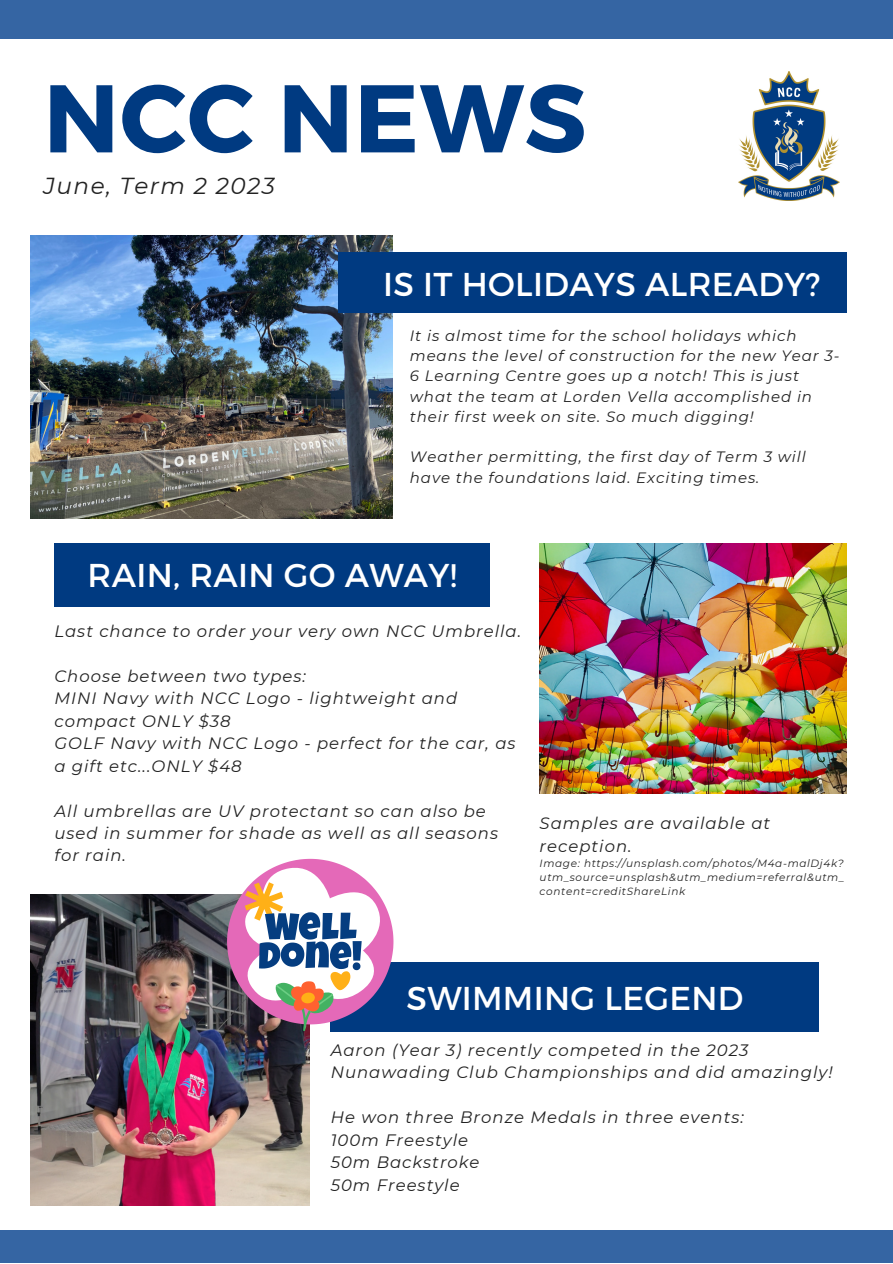
<style>
.page{position:relative;width:893px;height:1264px;background:#fff}
.page>*{position:absolute;margin:0;border:0;box-sizing:border-box;transform-origin:0 0}
.t1{font:700 95.85px "Montserrat";letter-spacing:.01em;color:#003a81}
.t2{font:33px "Montserrat";letter-spacing:.01em;color:#fff}
.t3{font:italic 23.1px "Montserrat";letter-spacing:.06em;color:#222}
.t4{font:italic 16.5px/22.5px "Montserrat";letter-spacing:.06em;color:#222}
.t5{font:italic 15px/20.2px "Montserrat";letter-spacing:.06em;color:#222}
.t6{font:italic 10.5px/14px "Montserrat";letter-spacing:.06em;color:#222;text-align:justify}
</style>
<div class="page">
<div style="left:0;top:1229px;width:892px;height:33px;background:#3565a3"></div>
<div style="left:0;top:0;width:892px;height:38px;background:#3565a3"></div>
<img style="left:31px;top:235px;width:362px;height:283px">
<img style="left:539px;top:543px;width:307px;height:250px">
<div style="left:338px;top:252px;width:508px;height:60px;background:#003a81"></div>
<div style="left:54px;top:543px;width:435px;height:63px;background:#003a81"></div>
<div style="left:330px;top:962px;width:488px;height:69px;background:#003a81"></div>
<img style="left:738px;top:71px;width:101px;height:129px">
<img style="left:31px;top:894px;width:279px;height:311px">
<svg style="left:227px;top:858px;width:166px;height:172px"></svg>
<p class="t1" style="left:44px;top:56px;width:544px">NCC NEWS</p>
<p class="t3" style="left:44px;top:172px;width:232px">June, Term 2 2023</p>
<p class="t2" style="left:383px;top:263px;width:438px">IS IT HOLIDAYS ALREADY?</p>
<p class="t5" style="left:410px;top:325px;width:431px">It is almost time for the school holidays which means the level of construction for the new Year 3- 6 Learning Centre goes up a notch! This is just what the team at Lorden Vella accomplished in their first week on site. So much digging!</p>
<p class="t5" style="left:410px;top:447px;width:397px">Weather permitting, the first day of Term 3 will have the foundations laid. Exciting times.</p>
<p class="t2" style="left:88px;top:553px;width:371px">RAIN, RAIN GO AWAY!</p>
<p class="t4" style="left:54px;top:619px;width:468px">Last chance to order your very own NCC Umbrella.</p>
<p class="t4" style="left:54px;top:664px;width:253px">Choose between two types:</p>
<p class="t4" style="left:54px;top:687px;width:404px">MINI Navy with NCC Logo - lightweight and compact ONLY $38</p>
<p class="t4" style="left:54px;top:731px;width:462px">GOLF Navy with NCC Logo - perfect for the car, as a gift etc...ONLY $48</p>
<p class="t4" style="left:54px;top:799px;width:445px">All umbrellas are UV protectant so can also be used in summer for shade as well as all seasons for rain.</p>
<p class="t4" style="left:539px;top:811px;width:232px">Samples are available at reception.</p>
<p class="t6" style="left:539px;top:856px;width:306px">Image: https://unsplash.com/photos/M4a-malDj4k? utm_source=unsplash&amp;utm_medium=referral&amp;utm_ content=creditShareLink</p>
<p class="t2" style="left:406px;top:977px;width:338px">SWIMMING LEGEND</p>
<p class="t4" style="left:330px;top:1038px;width:503px">Aaron (Year 3) recently competed in the 2023<br>Nunawading Club Championships and did amazingly!</p>
<p class="t4" style="left:330px;top:1106px;width:414px">He won three Bronze Medals in three events:</p>
<p class="t4" style="left:330px;top:1128px;width:139px">100m Freestyle</p>
<p class="t4" style="left:330px;top:1151px;width:150px">50m Backstroke</p>
<p class="t4" style="left:330px;top:1173px;width:130px">50m Freestyle</p>
</div>
